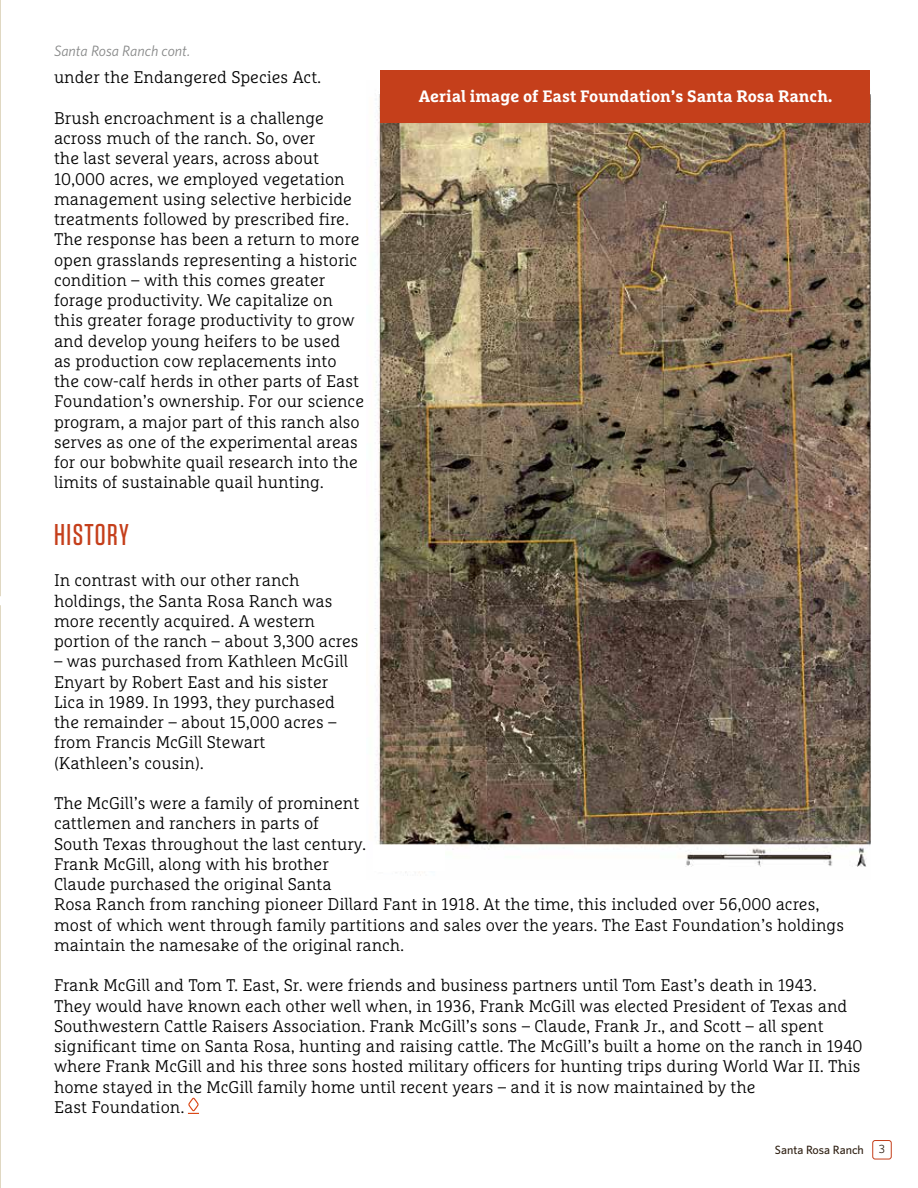
<style>
.page{position:relative;width:918px;height:1188px;background:#fff}
.page>*{position:absolute;margin:0;border:0;box-sizing:border-box;transform-origin:0 0}
.t1{font:500 30px "Tungsten";letter-spacing:.045em;color:#c53f1b}
.t2{font:300 16.8px/20.2px "Marselis Slab OT";color:#000}
.t3{font:700 16.5px "Marselis Slab OT";color:#fff}
.t4{font:italic 15px "Whitney";color:#868787}
.t5{font:500 12px "Whitney";color:#2f2013}
.s1{font-weight:400}
</style>
<div class="page">
<hr style="left:0;top:0;width:1px;height:1188px;background:#e0d8c2">
<div style="left:0;top:596px;width:18px;height:9px;background:#fff"></div>
<div style="left:873px;top:1140px;width:18px;height:19px;border:1px solid #c53f1b;border-radius:2px"></div>
<svg style="left:188px;top:1098px;width:11px;height:16px"></svg>
<img style="left:375px;top:94px;width:495px;height:782px">
<div style="left:380px;top:70px;width:490px;height:53px;background:#c53f1b"></div>
<div style="left:373px;top:846px;width:72px;height:25px;background:#fff"></div>
<p class="t4" style="left:54px;top:41px;width:138px">Santa Rosa Ranch cont.</p>
<p class="t2" style="left:54px;top:67px;width:269px">under the Endangered Species Act.</p>
<p class="t2" style="left:54px;top:108px;width:312px">Brush encroachment is a challenge across much of the ranch. So, over<br>the last several years, across about 10,000 acres, we employed vegetation management using selective herbicide treatments followed by prescribed fire.<br>The response has been a return to more open grasslands representing a historic condition – with this comes greater forage productivity. We capitalize on this greater forage productivity to grow and develop young heifers to be used<br>as production cow replacements into the cow-calf herds in other parts of East Foundation’s ownership. For our science program, a major part of this ranch also serves as one of the experimental areas for our bobwhite quail research into the limits of sustainable quail hunting.</p>
<h1 class="t1" style="left:54px;top:519px;width:76px">HISTORY</h1>
<p class="t2" style="left:54px;top:570px;width:306px">In contrast with our other ranch holdings, the Santa Rosa Ranch was more recently acquired. A western portion of the ranch – about 3,300 acres</p>
<p class="t2" style="left:54px;top:651px;width:296px">– was purchased from Kathleen McGill<br>Enyart by Robert East and his sister<br>Lica in 1989. In 1993, they purchased the remainder – about 15,000 acres – from Francis McGill Stewart (Kathleen’s cousin).</p>
<p class="t2" style="left:54px;top:793px;width:792px">The McGill’s were a family of prominent<br>cattlemen and ranchers in parts of<br>South Texas throughout the last century.<br>Frank McGill, along with his brother<br>Claude purchased the original Santa<br>Rosa Ranch from ranching pioneer Dillard Fant in 1918. At the time, this included over 56,000 acres, most of which went through family partitions and sales over the years. The East Foundation’s holdings maintain the namesake of the original ranch.</p>
<p class="t2" style="left:54px;top:975px;width:810px">Frank McGill and Tom T. East, Sr. were friends and business partners until Tom East’s death in 1943.<br>They would have known each other well when, in 1936, Frank McGill was elected President of Texas and Southwestern Cattle Raisers Association. Frank McGill’s sons – Claude, Frank Jr., and Scott – all spent significant time on Santa Rosa, hunting and raising cattle. The McGill’s built a home on the ranch in 1940 where Frank McGill and his three sons hosted military officers for hunting trips during World War II. This home stayed in the McGill family home until recent years – and it is now maintained by the<br>East Foundation.</p>
<p class="t3" style="left:419px;top:86px;width:415px">Aerial image of East Foundation’s Santa Rosa Ranch.</p>
<p class="t5" style="left:775px;top:1142px;width:112px">Santa Rosa Ranch <span class="s1">3</span></p>
</div>
